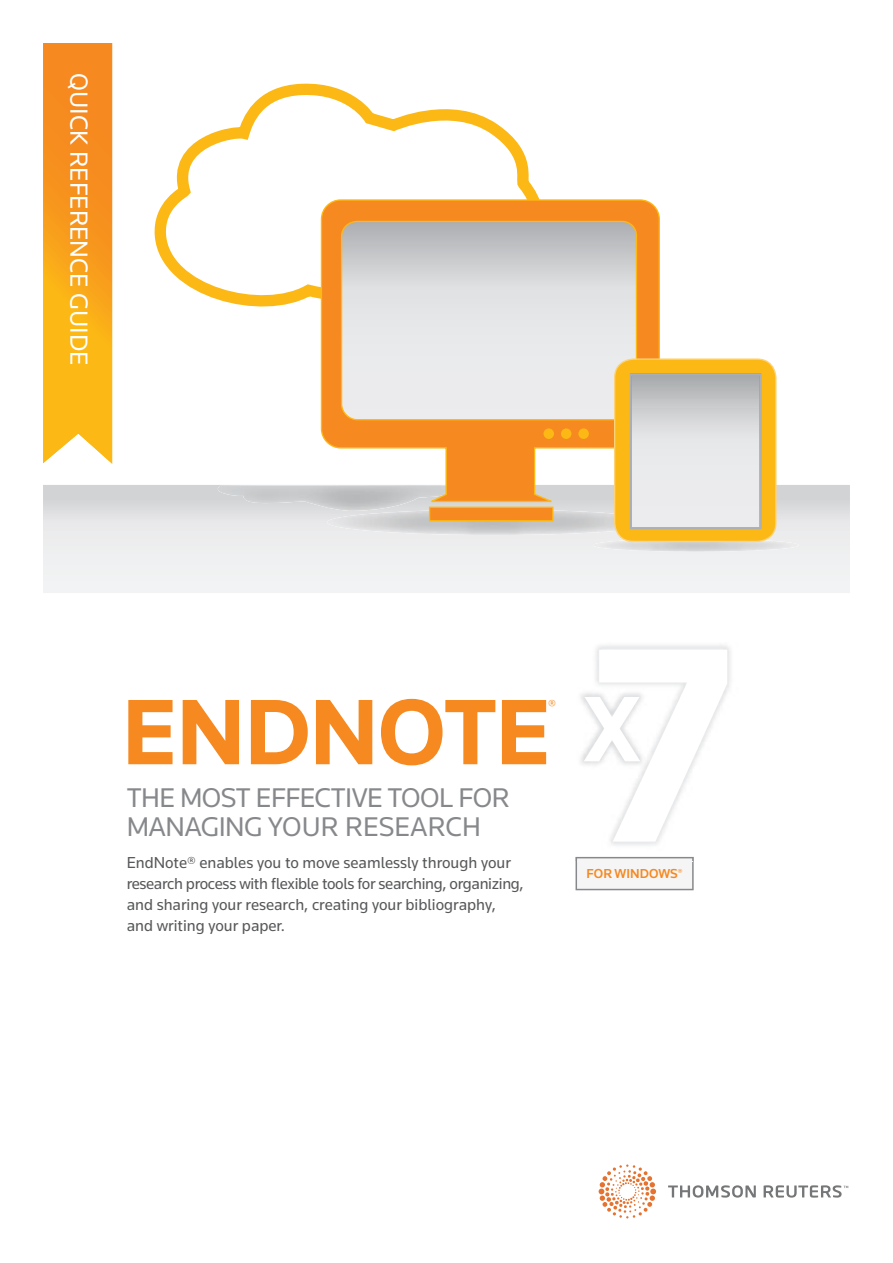
<style>
.page{position:relative;width:893px;height:1263px;background:#fff}
.page>*{position:absolute;margin:0;border:0;box-sizing:border-box;transform-origin:0 0}
.t1{font:28.05px/29.8px "+RLWNII Knowledge";letter-spacing:-.02em;color:#86888b}
.t2{font:25.65px "+RLWNII Knowledge";color:#fff}
.t3{font:25.35px "+NERTVI Myriad Pro";color:#f6891f}
.t4{font:16.5px/21px "+RLWNII Knowledge";color:#57585a}
.t5{font:500 13.5px "+HUHLRB Knowledge";color:#f6891f}
</style>
<div class="page">
<svg style="left:43px;top:485px;width:807px;height:108px;fill:#eef0f1"></svg>
<img style="left:218px;top:485px;width:234px;height:26px">
<svg style="left:154px;top:83px;width:386px;height:224px"></svg>
<img style="left:327px;top:510px;width:292px;height:25px">
<div style="left:429px;top:507px;width:124px;height:14px;background:#f6891f"></div>
<div style="left:429px;top:507px;width:124px;height:14px;border:1px solid #fcb814"></div>
<svg style="left:320px;top:199px;width:340px;height:304px;background:#e6c8a8"></svg>
<div style="left:543px;top:428px;width:11px;height:11px;background:#fcb814;border-radius:50%"></div>
<div style="left:561px;top:428px;width:10px;height:11px;background:#fcb814;border-radius:50%"></div>
<div style="left:578px;top:428px;width:11px;height:11px;background:#fcb814;border-radius:50%"></div>
<img style="left:592px;top:539px;width:206px;height:13px">
<div style="left:614px;top:359px;width:161px;height:182px;background:#fcb814;border-radius:19px"></div>
<div style="left:614px;top:358px;width:162px;height:184px;border:1px solid #fed276;border-radius:19px"></div>
<svg style="left:632px;top:376px;width:126px;height:150px;background:#dcdcde"></svg>
<div style="left:629px;top:373px;width:132px;height:156px;border:2px solid #adb0b2"></div>
<svg style="left:43px;top:43px;width:69px;height:421px;background:#f8a322"></svg>
<svg style="left:668px;top:1185px;width:180px;height:13px"></svg>
<svg style="left:598px;top:1164px;width:58px;height:54px"></svg>
<svg style="left:575px;top:861px;width:118px;height:29px"></svg>
<img style="left:575px;top:857px;width:118px;height:4px">
<svg style="left:583px;top:650px;width:144px;height:192px"></svg>
<svg style="left:128px;top:698px;width:419px;height:67px"></svg>
<h2 class="t2" style="left:88px;top:73px;width:294px;rotate:90deg">QUICK REFERENCE GUIDE</h2>
<h3 class="t3" style="left:548px;top:694px;width:17px">™<sup>®</sup></h3>
<h1 class="t1" style="left:127px;top:785px;width:384px">THE MOST EFFECTIVE TOOL FOR<br>MANAGING YOUR RESEARCH</h1>
<p class="t4" style="left:127px;top:854px;width:398px">EndNote® enables you to move seamlessly through your research process with flexible tools for searching, organizing, and sharing your research, creating your bibliography, and writing your paper.</p>
<p class="t5" style="left:586px;top:868px;width:97px">FOR WINDOWS<sup>®</sup></p>
</div>
